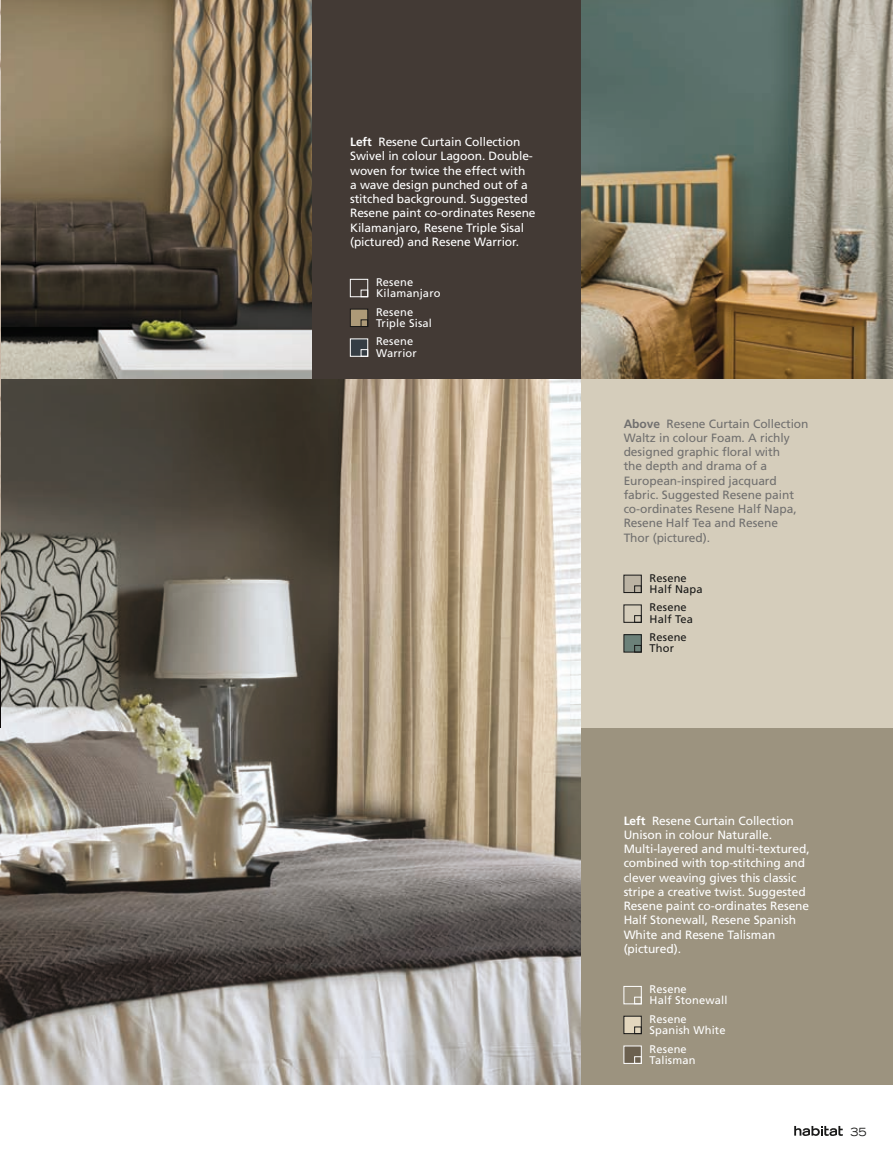
<style>
.page{position:relative;width:893px;height:1170px;background:#fff}
.page>*{position:absolute;margin:0;border:0;box-sizing:border-box;transform-origin:0 0}
.t1{font:12px/14.2px "Frutiger";letter-spacing:-.005em;color:#fff}
.t2{font:12px/14.2px "Frutiger";letter-spacing:-.005em;color:#71706f}
.t3{font:expanded 11.25px "Trade Gothic LH";color:#191918}
.t4{font:11.1px/11.1px "Frutiger";letter-spacing:.015em;color:#fff}
.t5{font:11.1px/11.1px "Frutiger";letter-spacing:.015em;color:#191918}
.s1{font-weight:700}
</style>
<div class="page">
<img style="left:0;top:378px;width:581px;height:706px">
<div style="left:581px;top:727px;width:312px;height:357px;background:#9c937f"></div>
<div style="left:581px;top:378px;width:312px;height:349px;background:#d5cdbb"></div>
<div style="left:312px;top:0;width:269px;height:378px;background:#433a35"></div>
<img style="left:1px;top:0;width:311px;height:378px">
<img style="left:581px;top:0;width:312px;height:378px">
<img style="left:0;top:0;width:1px;height:727px">
<div style="left:350px;top:279px;width:18px;height:18px;background:#433a35;border:1px solid #fff"></div>
<div style="left:361px;top:290px;width:7px;height:7px;border:1px solid #fff"></div>
<div style="left:350px;top:309px;width:18px;height:17px;background:#ad9a78"></div>
<div style="left:350px;top:309px;width:18px;height:18px;border:1px solid #191918"></div>
<div style="left:361px;top:319px;width:7px;height:8px;border:1px solid #191918"></div>
<div style="left:350px;top:338px;width:18px;height:18px;background:#353d44;border:1px solid #fff"></div>
<div style="left:361px;top:349px;width:7px;height:7px;border:1px solid #fff"></div>
<div style="left:624px;top:986px;width:17px;height:17px;background:#9c937f;border:1px solid #fff"></div>
<div style="left:634px;top:996px;width:7px;height:7px;border:1px solid #fff"></div>
<div style="left:624px;top:1016px;width:17px;height:17px;background:#e3d7be"></div>
<div style="left:624px;top:1015px;width:17px;height:18px;border:1px solid #191918"></div>
<div style="left:624px;top:1045px;width:17px;height:18px;background:#6b604f"></div>
<div style="left:634px;top:1056px;width:7px;height:7px;border:1px solid #fff"></div>
<div style="left:624px;top:575px;width:17px;height:17px;background:#bbb3a3"></div>
<div style="left:624px;top:575px;width:17px;height:17px;border:1px solid #191918"></div>
<div style="left:634px;top:585px;width:7px;height:7px;border:1px solid #191918"></div>
<div style="left:634px;top:615px;width:7px;height:7px;border:1px solid #191918"></div>
<div style="left:624px;top:634px;width:17px;height:18px;background:#6c8179"></div>
<div style="left:624px;top:634px;width:17px;height:18px;border:1px solid #191918"></div>
<div style="left:634px;top:645px;width:7px;height:7px;border:1px solid #191918"></div>
<svg style="left:794px;top:1125px;width:49px;height:10px"></svg>
<p class="t1" style="left:350px;top:135px;width:187px"><span class="s1">Left</span> Resene Curtain Collection<br>Swivel in colour Lagoon. Double&shy;woven for twice the effect with<br>a wave design punched out of a stitched background. Suggested<br>Resene paint co-ordinates Resene<br>Kilamanjaro, Resene Triple Sisal (pictured) and Resene Warrior.</p>
<p class="t4" style="left:376px;top:276px;width:66px">Resene<br>Kilamanjaro</p>
<p class="t4" style="left:376px;top:306px;width:57px">Resene<br>Triple Sisal</p>
<p class="t4" style="left:376px;top:336px;width:42px">Resene<br>Warrior</p>
<p class="t2" style="left:624px;top:416px;width:186px"><span class="s1">Above</span> Resene Curtain Collection<br>Waltz in colour Foam. A richly designed graphic floral with<br>the depth and drama of a<br>European-inspired jacquard fabric. Suggested Resene paint co-ordinates Resene Half Napa,<br>Resene Half Tea and Resene<br>Thor (pictured).</p>
<p class="t5" style="left:650px;top:572px;width:55px">Resene<br>Half Napa</p>
<p class="t5" style="left:650px;top:602px;width:45px">Resene<br>Half Tea</p>
<p class="t5" style="left:650px;top:631px;width:39px">Resene<br>Thor</p>
<p class="t1" style="left:624px;top:813px;width:188px"><span class="s1">Left</span> Resene Curtain Collection<br>Unison in colour Naturalle.<br>Multi-layered and multi-textured, combined with top-stitching and clever weaving gives this classic stripe a creative twist. Suggested<br>Resene paint co-ordinates Resene<br>Half Stonewall, Resene Spanish<br>White and Resene Talisman (pictured).</p>
<p class="t4" style="left:650px;top:983px;width:80px">Resene<br>Half Stonewall</p>
<p class="t4" style="left:650px;top:1013px;width:78px">Resene<br>Spanish White</p>
<p class="t4" style="left:650px;top:1043px;width:47px">Resene<br>Talisman</p>
<p class="t3" style="left:850px;top:1124px;width:18px">35</p>
</div>
